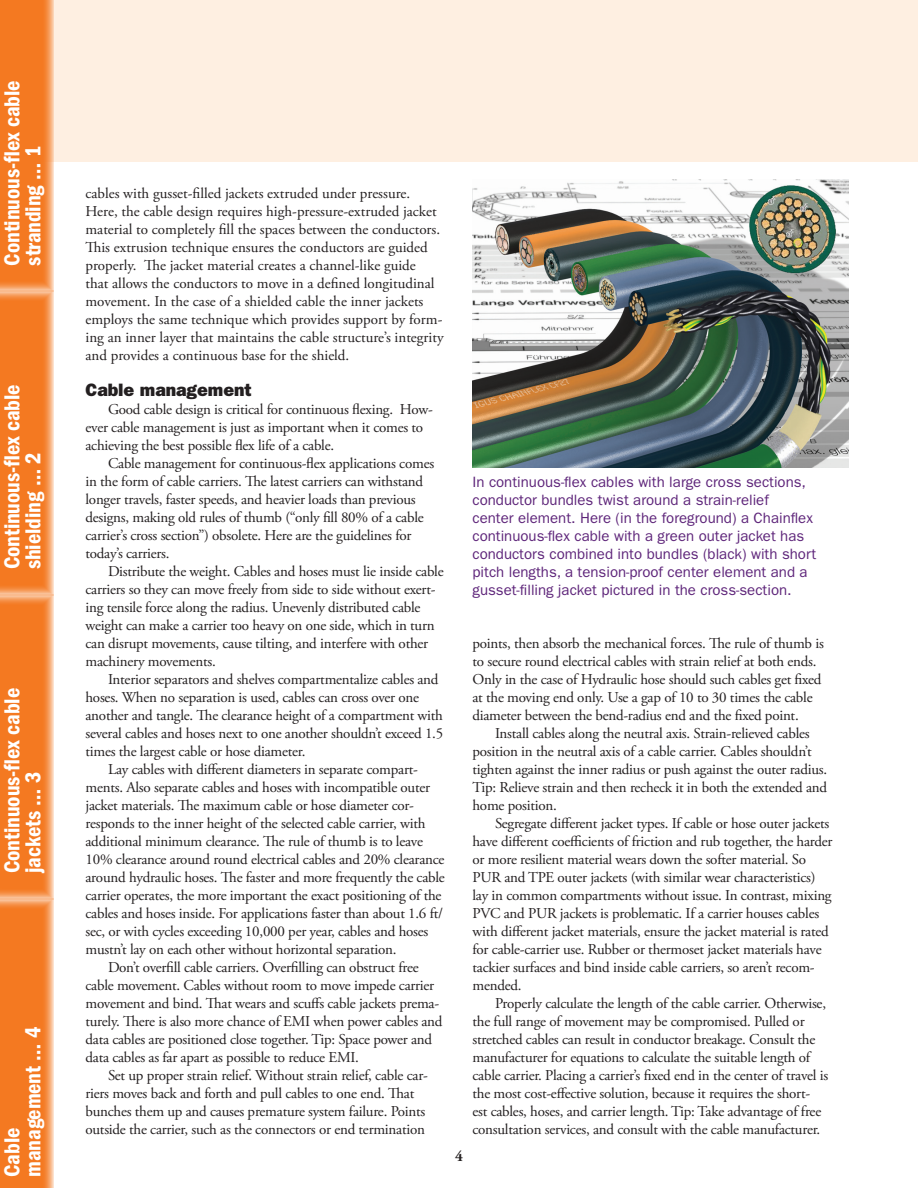
<style>
.page{position:relative;width:918px;height:1188px;background:#fff}
.page>*{position:absolute;margin:0;border:0;box-sizing:border-box;transform-origin:0 0}
.t1{font:22.5px/21px "ITC Franklin Gothic Std Dm Cd";letter-spacing:-.005em;color:#fff}
.Subhead_Art_titles{font:18px "ITC Franklin Gothic Std Hvy";color:#231f20}
.Text{font:15px/18px "Adobe Garamond Pro";letter-spacing:-.015em;color:#231f20}
.Captions_Callouts__c{font:15px/18px "ITC Franklin Gothic Std";color:#5e257a}
.t2{font:700 15px "Adobe Garamond Pro";color:#231f20}
</style>
<div class="page">
<div style="left:0;top:0;width:918px;height:162px;background:#feefe1"></div>
<img style="left:472px;top:180px;width:376px;height:288px">
<svg style="left:0;top:900px;width:54px;height:288px;background:#f4802d"></svg>
<svg style="left:0;top:596px;width:54px;height:304px;background:#f48231"></svg>
<svg style="left:0;top:292px;width:54px;height:304px;background:#f48231"></svg>
<svg style="left:0;top:0;width:54px;height:292px;background:#f4802d"></svg>
<h1 class="t1" style="left:2px;top:266px;width:186px;rotate:-90deg">Continuous-flex cable stranding … 1</h1>
<h1 class="t1" style="left:2px;top:569px;width:186px;rotate:-90deg">Continuous-flex cable shielding … 2</h1>
<h1 class="t1" style="left:2px;top:873px;width:186px;rotate:-90deg">Continuous-flex cable jackets … 3</h1>
<h1 class="t1" style="left:2px;top:1177px;width:152px;rotate:-90deg">Cable management … 4</h1>
<p class="Text" style="left:86px;top:185px;width:360px">cables with gusset-filled jackets extruded under pressure.<br>Here, the cable design requires high-pressure-extruded jacket material to completely fill the spaces between the conductors.<br>This extrusion technique ensures the conductors are guided properly. The jacket material creates a channel-like guide<br>that allows the conductors to move in a defined longitudinal movement. In the case of a shielded cable the inner jackets employs the same technique which provides support by form&shy;ing an inner layer that maintains the cable structure’s integrity and provides a continuous base for the shield.</p>
<p class="Subhead_Art_titles" style="left:86px;top:379px;width:168px">Cable management</p>
<p class="Text" style="left:86px;top:401px;width:349px;text-indent:22px">Good cable design is critical for continuous flexing. How&shy;ever cable management is just as important when it comes to achieving the best possible flex life of a cable.</p>
<p class="Text" style="left:86px;top:455px;width:350px;text-indent:22px">Cable management for continuous-flex applications comes in the form of cable carriers. The latest carriers can withstand longer travels, faster speeds, and heavier loads than previous designs, making old rules of thumb (“only fill 80% of a cable carrier’s cross section”) obsolete. Here are the guidelines for today’s carriers.</p>
<p class="Text" style="left:86px;top:563px;width:360px;text-indent:22px">Distribute the weight. Cables and hoses must lie inside cable carriers so they can move freely from side to side without exert&shy;ing tensile force along the radius. Unevenly distributed cable weight can make a carrier too heavy on one side, which in turn can disrupt movements, cause tilting, and interfere with other machinery movements.</p>
<p class="Text" style="left:86px;top:671px;width:359px;text-indent:22px">Interior separators and shelves compartmentalize cables and hoses. When no separation is used, cables can cross over one another and tangle. The clearance height of a compartment with several cables and hoses next to one another shouldn’t exceed 1.5 times the largest cable or hose diameter.</p>
<p class="Text" style="left:86px;top:761px;width:361px;text-indent:22px">Lay cables with different diameters in separate compart&shy;ments. Also separate cables and hoses with incompatible outer jacket materials. The maximum cable or hose diameter cor&shy;responds to the inner height of the selected cable carrier, with additional minimum clearance. The rule of thumb is to leave 10% clearance around round electrical cables and 20% clearance around hydraulic hoses. The faster and more frequently the cable carrier operates, the more important the exact positioning of the cables and hoses inside. For applications faster than about 1.6 ft/ sec, or with cycles exceeding 10,000 per year, cables and hoses mustn’t lay on each other without horizontal separation.</p>
<p class="Text" style="left:86px;top:959px;width:359px;text-indent:22px">Don’t overfill cable carriers. Overfilling can obstruct free cable movement. Cables without room to move impede carrier movement and bind. That wears and scuffs cable jackets prema&shy;turely. There is also more chance of EMI when power cables and data cables are positioned close together. Tip: Space power and data cables as far apart as possible to reduce EMI.</p>
<p class="Text" style="left:86px;top:1067px;width:344px;text-indent:22px">Set up proper strain relief. Without strain relief, cable car&shy;riers moves back and forth and pull cables to one end. That bunches them up and causes premature system failure. Points outside the carrier, such as the connectors or end termination</p>
<p class="Captions_Callouts__c" style="left:472px;top:473px;width:345px">In continuous-flex cables with large cross sections, conductor bundles twist around a strain-relief<br>center element. Here (in the foreground) a Chainflex continuous-flex cable with a green outer jacket has conductors combined into bundles (black) with short pitch lengths, a tension-proof center element and a gusset-filling jacket pictured in the cross-section.</p>
<p class="t2" style="left:455px;top:1148px;width:9px">4</p>
<p class="Text" style="left:472px;top:635px;width:353px">points, then absorb the mechanical forces. The rule of thumb is to secure round electrical cables with strain relief at both ends.<br>Only in the case of Hydraulic hose should such cables get fixed at the moving end only. Use a gap of 10 to 30 times the cable diameter between the bend-radius end and the fixed point.</p>
<p class="Text" style="left:472px;top:725px;width:356px;text-indent:22px">Install cables along the neutral axis. Strain-relieved cables position in the neutral axis of a cable carrier. Cables shouldn’t tighten against the inner radius or push against the outer radius.<br>Tip: Relieve strain and then recheck it in both the extended and home position.</p>
<p class="Text" style="left:472px;top:815px;width:362px;text-indent:22px">Segregate different jacket types. If cable or hose outer jackets have different coefficients of friction and rub together, the harder or more resilient material wears down the softer material. So PUR and TPE outer jackets (with similar wear characteristics) lay in common compartments without issue. In contrast, mixing PVC and PUR jackets is problematic. If a carrier houses cables with different jacket materials, ensure the jacket material is rated for cable-carrier use. Rubber or thermoset jacket materials have tackier surfaces and bind inside cable carriers, so aren’t recom&shy;mended.</p>
<p class="Text" style="left:472px;top:995px;width:357px;text-indent:22px">Properly calculate the length of the cable carrier. Otherwise, the full range of movement may be compromised. Pulled or stretched cables can result in conductor breakage. Consult the manufacturer for equations to calculate the suitable length of cable carrier. Placing a carrier’s fixed end in the center of travel is the most cost-effective solution, because it requires the short&shy;est cables, hoses, and carrier length. Tip: Take advantage of free consultation services, and consult with the cable manufacturer.</p>
</div>
